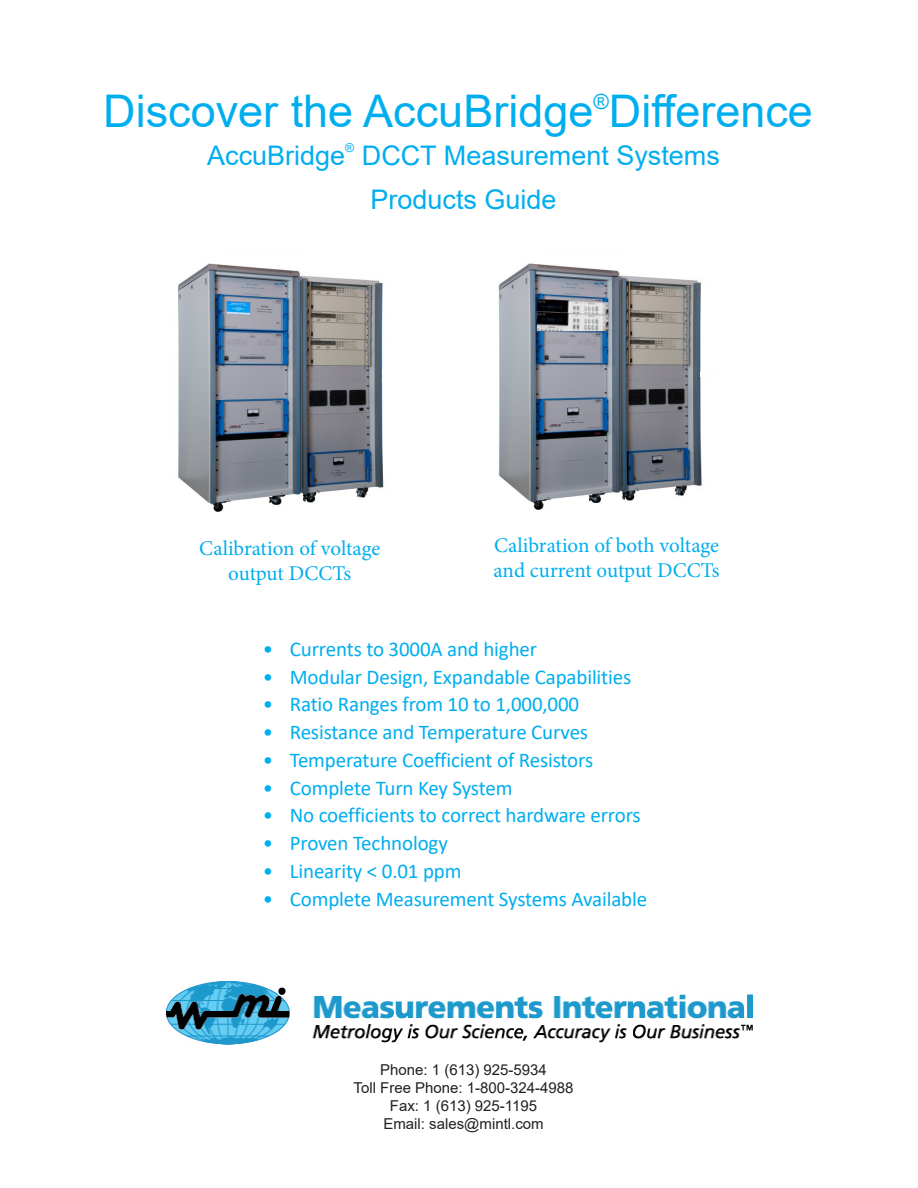
<style>
.page{position:relative;width:918px;height:1188px;background:#fff}
.page>*{position:absolute;margin:0;border:0;box-sizing:border-box;transform-origin:0 0}
.t1{font:45px "Arial";color:#00aeef}
.t2{font:27px "Arial";color:#00aeef}
.t3{font:21px "Calibri";letter-spacing:-.005em;color:#00aeef}
.t4{font:21px/25.2px "Minion Pro";letter-spacing:-.005em;color:#00aeef}
.t5{font:15px "Arial";color:#231f20}
.t6{font:12.3px "Arial";color:#00aeef}
</style>
<div class="page">
<img style="left:178px;top:263px;width:206px;height:249px">
<img style="left:498px;top:263px;width:204px;height:246px">
<img style="left:537px;top:299px;width:71px;height:12px">
<img style="left:537px;top:311px;width:71px;height:20px">
<img style="left:166px;top:981px;width:587px;height:64px">
<div style="left:382px;top:370px;width:22px;height:12px;background:#fff"></div>
<hr style="left:700px;top:373px;width:12px;height:4px;background:#fff">
<p class="t1" style="left:103px;top:80px;width:711px">Discover the AccuBridge<sup>®</sup>Difference</p>
<p class="t2" style="left:207px;top:137px;width:140px">AccuBridge</p>
<p class="t6" style="left:345px;top:140px;width:11px">®</p>
<p class="t2" style="left:362px;top:137px;width:360px">DCCT Measurement Systems</p>
<p class="t2" style="left:371px;top:181px;width:188px">Products Guide</p>
<p class="t4" style="left:199px;top:536px;width:183px">Calibration of voltage</p>
<p class="t4" style="left:228px;top:561px;width:124px">output DCCTs</p>
<p class="t4" style="left:494px;top:532px;width:228px">Calibration of both voltage and current output DCCTs</p>
<p class="t3" style="left:263px;top:634px;width:276px">• Currents to 3000A and higher</p>
<p class="t3" style="left:263px;top:662px;width:370px">• Modular Design, Expandable Capabilities</p>
<p class="t3" style="left:263px;top:690px;width:318px">• Ratio Ranges from 10 to 1,000,000</p>
<p class="t3" style="left:263px;top:718px;width:327px">• Resistance and Temperature Curves</p>
<p class="t3" style="left:263px;top:745px;width:332px">• Temperature Coefficient of Resistors</p>
<p class="t3" style="left:263px;top:773px;width:251px">• Complete Turn Key System</p>
<p class="t3" style="left:263px;top:801px;width:379px">• No coefficients to correct hardware errors</p>
<p class="t3" style="left:263px;top:829px;width:187px">• Proven Technology</p>
<p class="t3" style="left:263px;top:856px;width:200px">• Linearity &lt; 0.01 ppm</p>
<p class="t3" style="left:263px;top:884px;width:386px">• Complete Measurement Systems Available</p>
<p class="t5" style="left:380px;top:1059px;width:168px">Phone: 1 (613) 925-5934</p>
<p class="t5" style="left:354px;top:1077px;width:222px">Toll Free Phone: 1-800-324-4988</p>
<p class="t5" style="left:390px;top:1095px;width:149px">Fax: 1 (613) 925-1195</p>
<p class="t5" style="left:383px;top:1113px;width:162px">Email: sales@mintl.com</p>
</div>
